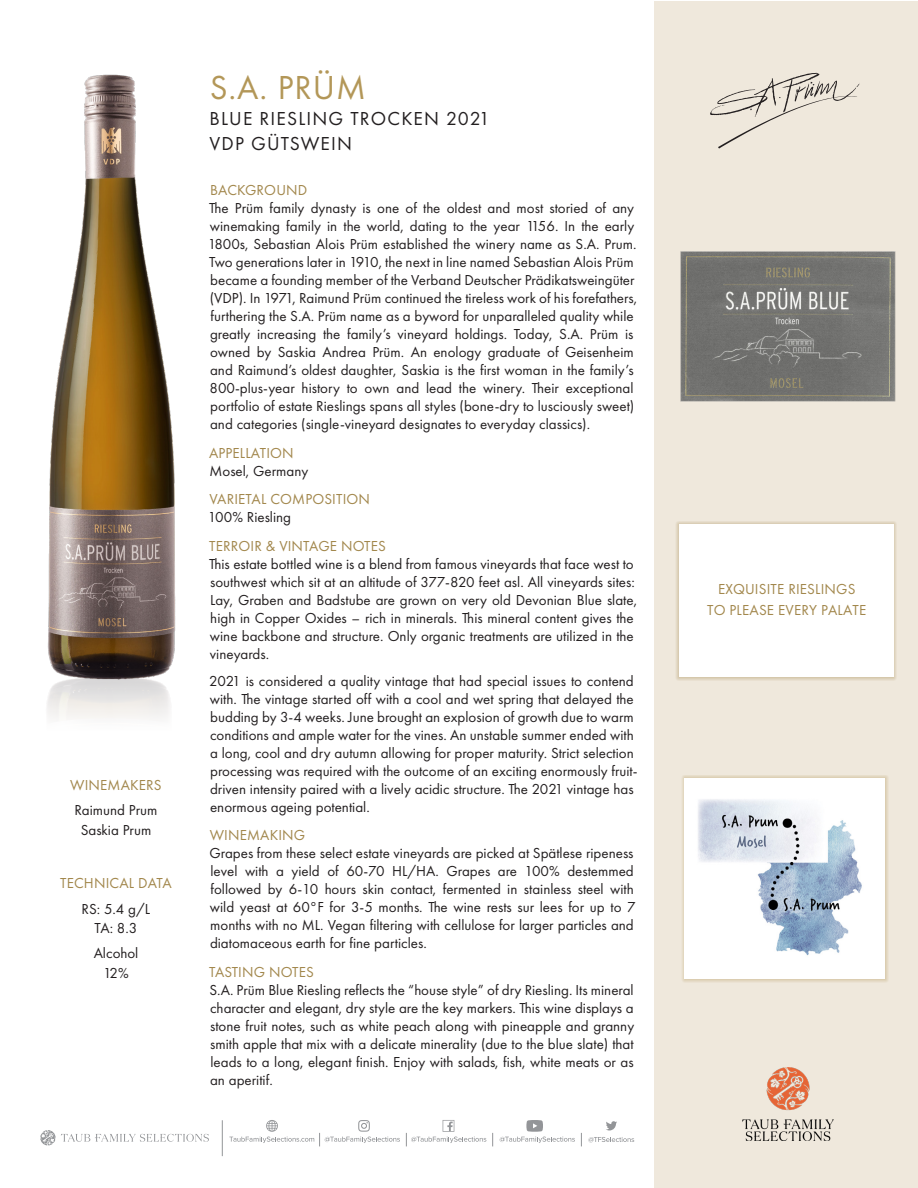
<style>
.page{position:relative;width:918px;height:1188px;background:#fff}
.page>*{position:absolute;margin:0;border:0;box-sizing:border-box;transform-origin:0 0}
._2_Producer_Name{font:34.5px "Futura PT";color:#b39758}
._3_Wine_Name___Vint{font:19.5px "Futura PT";letter-spacing:.06em;color:#231f20}
._5_Body_Text{font:15px/18px "Futura PT";color:#231f20}
._4_Para_Header{font:15px "Futura PT";letter-spacing:.01em;color:#a2874c}
.Winemkr___Tech_body{font:15px/19.5px "Futura PT";color:#231f20;text-align:center}
.Box_blurb_Text{font:15px/21px "Futura PT";letter-spacing:.01em;color:#a2874c;text-align:center}
.Winemkr___Tech_head{font:15px "Futura PT";letter-spacing:.01em;color:#a2874c}
</style>
<div class="page">
<img style="left:47px;top:74px;width:129px;height:599px">
<img style="left:47px;top:673px;width:123px;height:46px">
<div style="left:654px;top:1px;width:264px;height:1186px;background:#efe8dc"></div>
<svg style="left:710px;top:73px;width:150px;height:75px"></svg>
<div style="left:681px;top:775px;width:208px;height:208px;background:#b39758;opacity:.65"></div>
<div style="left:685px;top:778px;width:200px;height:201px;background:#fff"></div>
<img style="left:698px;top:799px;width:164px;height:157px">
<div style="left:675px;top:521px;width:222px;height:160px;background:#a2874c;opacity:.65"></div>
<div style="left:679px;top:524px;width:214px;height:153px;background:#fff"></div>
<svg style="left:588px;top:1137px;width:46px;height:5px"></svg>
<svg style="left:581px;top:1133px;width:1px;height:13px"></svg>
<svg style="left:406px;top:1120px;width:80px;height:26px"></svg>
<svg style="left:492px;top:1133px;width:1px;height:13px"></svg>
<svg style="left:606px;top:1121px;width:11px;height:9px"></svg>
<svg style="left:229px;top:1120px;width:171px;height:26px"></svg>
<hr style="left:222px;top:1120px;width:1px;height:36px;background:#939598">
<svg style="left:500px;top:1120px;width:75px;height:23px"></svg>
<svg style="left:40px;top:1130px;width:169px;height:15px"></svg>
<img style="left:742px;top:1067px;width:92px;height:74px">
<img style="left:680px;top:251px;width:216px;height:151px">
<p class="Winemkr___Tech_head" style="left:70px;top:776px;width:93px">WINEMAKERS</p>
<p class="Winemkr___Tech_body" style="left:75px;top:800px;width:84px">Raimund Prum<br>Saskia Prum</p>
<p class="Winemkr___Tech_head" style="left:60px;top:875px;width:113px">TECHNICAL DATA</p>
<p class="Winemkr___Tech_body" style="left:82px;top:899px;width:70px">RS: 5.4 g/L<br>TA: 8.3</p>
<p class="Winemkr___Tech_body" style="left:94px;top:943px;width:46px">Alcohol<br>12%</p>
<p class="_2_Producer_Name" style="left:210px;top:67px;width:158px">S.A. PRÜM</p>
<p class="_3_Wine_Name___Vint" style="left:210px;top:107px;width:282px">BLUE RIESLING TROCKEN 2021</p>
<p class="_3_Wine_Name___Vint" style="left:210px;top:132px;width:144px">VDP GÜTSWEIN</p>
<p class="_4_Para_Header" style="left:210px;top:181px;width:99px">BACKGROUND</p>
<p class="_5_Body_Text" style="left:208px;top:199px;width:431px">The Prüm family dynasty is one of the oldest and most storied of any winemaking family in the world, dating to the year 1156. In the early 1800s, Sebastian Alois Prüm established the winery name as S.A. Prum.<br>Two generations later in 1910, the next in line named Sebastian Alois Prüm became a founding member of the Verband Deutscher Prädikatsweingüter (VDP). In 1971, Raimund Prüm continued the tireless work of his forefathers, furthering the S.A. Prüm name as a byword for unparalleled quality while greatly increasing the family’s vineyard holdings. Today, S.A. Prüm is owned by Saskia Andrea Prüm. An enology graduate of Geisenheim and Raimund’s oldest daughter, Saskia is the first woman in the family’s 800-plus-year history to own and lead the winery. Their exceptional portfolio of estate Rieslings spans all styles (bone-dry to lusciously sweet) and categories (single-vineyard designates to everyday classics).</p>
<p class="_4_Para_Header" style="left:209px;top:444px;width:86px">APPELLATION</p>
<p class="_5_Body_Text" style="left:210px;top:461px;width:100px">Mosel, Germany</p>
<p class="_4_Para_Header" style="left:210px;top:490px;width:162px">VARIETAL COMPOSITION</p>
<p class="_5_Body_Text" style="left:208px;top:508px;width:85px">100% Riesling</p>
<p class="_4_Para_Header" style="left:209px;top:537px;width:178px">TERROIR &amp; VINTAGE NOTES</p>
<p class="_5_Body_Text" style="left:209px;top:554px;width:429px">This estate bottled wine is a blend from famous vineyards that face west to southwest which sit at an altitude of 377-820 feet asl. All vineyards sites:<br>Lay, Graben and Badstube are grown on very old Devonian Blue slate, high in Copper Oxides – rich in minerals. This mineral content gives the wine backbone and structure. Only organic treatments are utilized in the vineyards.</p>
<p class="_5_Body_Text" style="left:209px;top:671px;width:430px">2021 is considered a quality vintage that had special issues to contend with. The vintage started off with a cool and wet spring that delayed the budding by 3-4 weeks. June brought an explosion of growth due to warm conditions and ample water for the vines. An unstable summer ended with a long, cool and dry autumn allowing for proper maturity. Strict selection processing was required with the outcome of an exciting enormously fruit&shy;driven intensity paired with a lively acidic structure. The 2021 vintage has enormous ageing potential.</p>
<p class="_4_Para_Header" style="left:210px;top:826px;width:97px">WINEMAKING</p>
<p class="_5_Body_Text" style="left:210px;top:844px;width:428px">Grapes from these select estate vineyards are picked at Spätlese ripeness level with a yield of 60-70 HL/HA. Grapes are 100% destemmed followed by 6-10 hours skin contact, fermented in stainless steel with wild yeast at 60°F for 3-5 months. The wine rests sur lees for up to 7 months with no ML. Vegan filtering with cellulose for larger particles and diatomaceous earth for fine particles.</p>
<p class="_4_Para_Header" style="left:209px;top:963px;width:106px">TASTING NOTES</p>
<p class="_5_Body_Text" style="left:210px;top:980px;width:426px;text-align:justify">S.A. Prüm Blue Riesling reflects the “house style” of dry Riesling. Its mineral character and elegant, dry style are the key markers. This wine displays a stone fruit notes, such as white peach along with pineapple and granny smith apple that mix with a delicate minerality (due to the blue slate) that leads to a long, elegant finish. Enjoy with salads, fish, white meats or as an aperitif.</p>
<p class="Box_blurb_Text" style="left:707px;top:578px;width:161px">EXQUISITE RIESLINGS<br>TO PLEASE EVERY PALATE</p>
</div>
